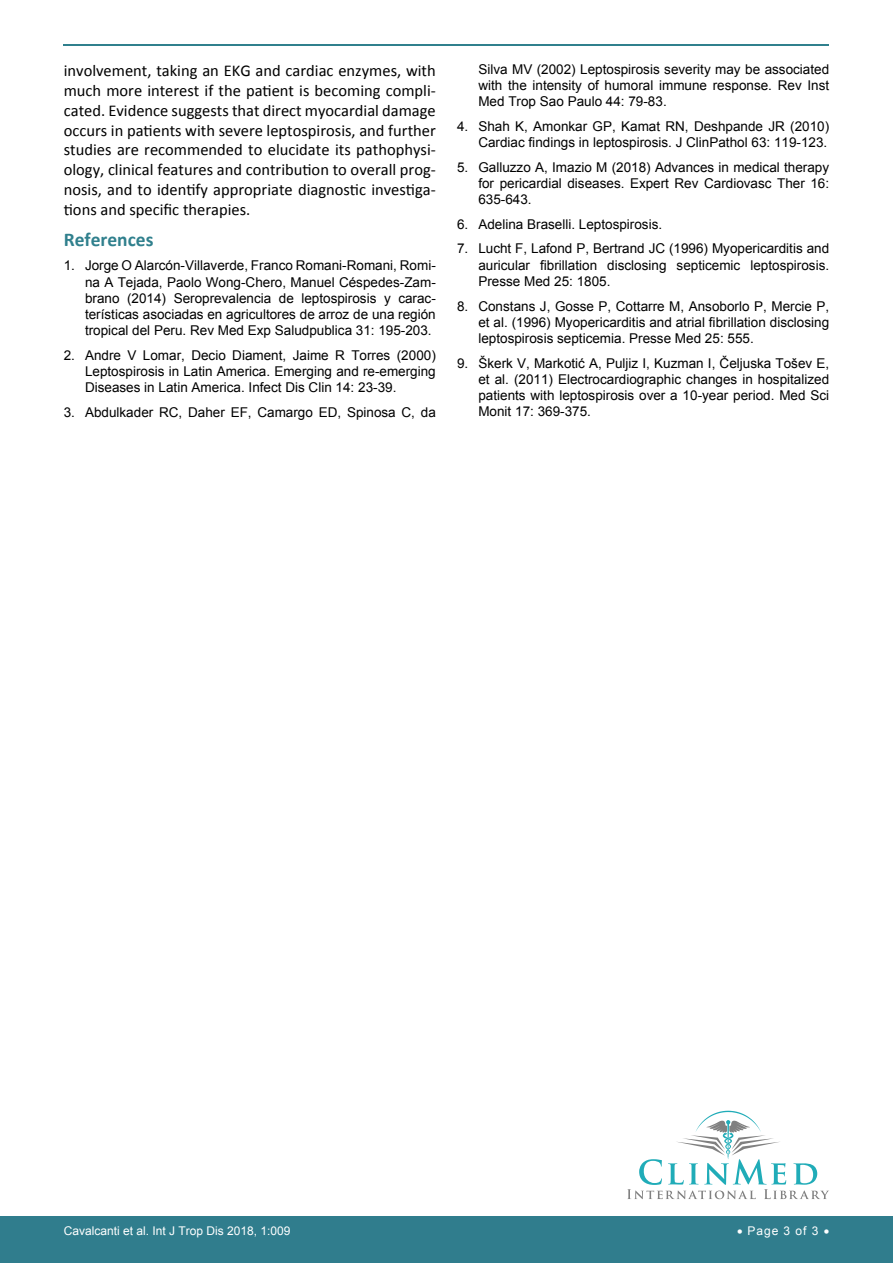
<style>
.page{position:relative;width:893px;height:1263px;background:#fff}
.page>*{position:absolute;margin:0;border:0;box-sizing:border-box;transform-origin:0 0}
.t1{font:700 19.5px "Calibri";color:#30808d}
.t2{font:16.5px/19.8px "Calibri";color:#000;text-align:justify}
.t3{font:13.5px/16.2px "Arial";color:#000;text-align:justify}
.t4{font:12px "Arial";color:#fff}
</style>
<div class="page">
<hr style="left:64px;top:44px;width:765px;height:2px;background:#30808d">
<div style="left:0;top:1217px;width:893px;height:46px;background:#307d8d"></div>
<svg style="left:627px;top:1111px;width:202px;height:88px"></svg>
<p class="t2" style="left:64px;top:61px;width:374px">involvement, taking an EKG and cardiac enzymes, with much more interest if the patient is becoming compli&shy;cated. Evidence suggests that direct myocardial damage occurs in patients with severe leptospirosis, and further studies are recommended to elucidate its pathophysi&shy;ology, clinical features and contribution to overall prog&shy;nosis, and to identify appropriate diagnostic investiga&shy;tions and specific therapies.</p>
<h1 class="t1" style="left:64px;top:227px;width:91px">References</h1>
<p class="t3" style="left:85px;top:258px;width:352px;text-indent:-21px">1. Jorge O Alarcón-Villaverde, Franco Romani-Romani, Romi&shy;na A Tejada, Paolo Wong-Chero, Manuel Céspedes-Zam&shy;brano (2014) Seroprevalencia de leptospirosis y carac&shy;terísticas asociadas en agricultores de arroz de una región tropical del Peru. Rev Med Exp Saludpublica 31: 195-203.</p>
<p class="t3" style="left:85px;top:347px;width:352px;text-indent:-21px">2. Andre V Lomar, Decio Diament, Jaime R Torres (2000)<br>Leptospirosis in Latin America. Emerging and re-emerging Diseases in Latin America. Infect Dis Clin 14: 23-39.</p>
<p class="t3" style="left:64px;top:404px;width:374px">3. Abdulkader RC, Daher EF, Camargo ED, Spinosa C, da</p>
<p class="t3" style="left:478px;top:61px;width:352px">Silva MV (2002) Leptospirosis severity may be associated with the intensity of humoral immune response. Rev Inst Med Trop Sao Paulo 44: 79-83.</p>
<p class="t3" style="left:457px;top:118px;width:374px;text-align:right">4. Shah K, Amonkar GP, Kamat RN, Deshpande JR (2010)<br>Cardiac findings in leptospirosis. J ClinPathol 63: 119-123.</p>
<p class="t3" style="left:478px;top:159px;width:352px;text-indent:-21px">5. Galluzzo A, Imazio M (2018) Advances in medical therapy for pericardial diseases. Expert Rev Cardiovasc Ther 16:<br>635-643.</p>
<p class="t3" style="left:457px;top:216px;width:207px">6. Adelina Braselli. Leptospirosis.</p>
<p class="t3" style="left:478px;top:241px;width:352px;text-indent:-21px">7. Lucht F, Lafond P, Bertrand JC (1996) Myopericarditis and auricular fibrillation disclosing septicemic leptospirosis.<br>Presse Med 25: 1805.</p>
<p class="t3" style="left:478px;top:298px;width:352px;text-indent:-21px">8. Constans J, Gosse P, Cottarre M, Ansoborlo P, Mercie P, et al. (1996) Myopericarditis and atrial fibrillation disclosing leptospirosis septicemia. Presse Med 25: 555.</p>
<p class="t3" style="left:478px;top:355px;width:352px;text-indent:-21px">9. Škerk V, Markotić A, Puljiz I, Kuzman I, Čeljuska Tošev E, et al. (2011) Electrocardiographic changes in hospitalized patients with leptospirosis over a 10-year period. Med Sci Monit 17: 369-375.</p>
<p class="t4" style="left:64px;top:1223px;width:228px">Cavalcanti et al. Int J Trop Dis 2018, 1:009</p>
<p class="t4" style="left:737px;top:1223px;width:94px">• Page 3 of 3 •</p>
</div>
